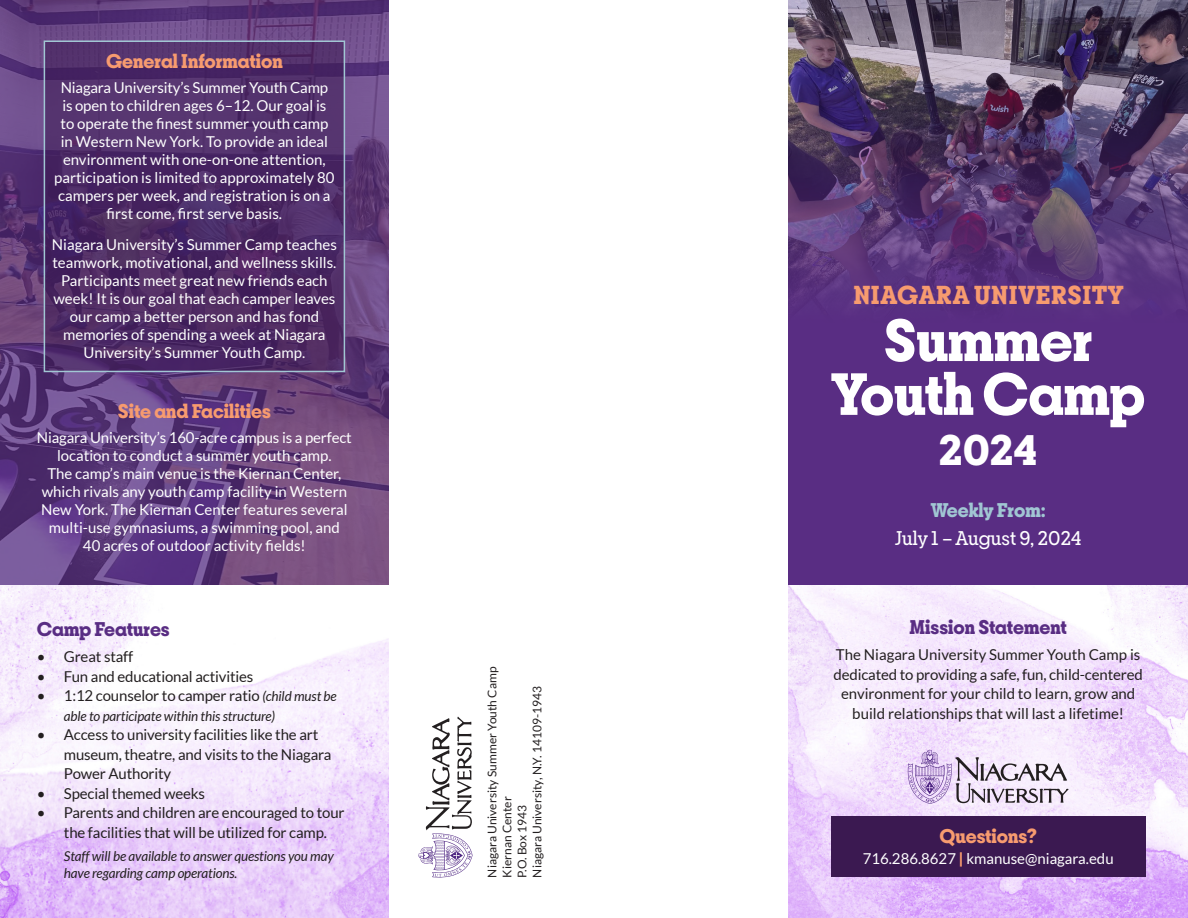
<style>
.page{position:relative;width:1188px;height:918px;background:#fff}
.page>*{position:absolute;margin:0;border:0;box-sizing:border-box;transform-origin:0 0}
.t1{font:700 62.85px "Breton";color:#fff}
.t2{font:700 45.15px "Breton";color:#fff}
.t3{font:700 27.45px "Breton";letter-spacing:.02em;color:#f79b6f}
.t4{font:700 21px "Breton";color:#f79b6f}
.t5{font:700 21px "Breton";color:#592d83}
.t6{font:21px "Breton";color:#fff}
.t7{font:700 21px "Breton";color:#a1c6d3}
.t8{font:15px/18px "Lato";color:#fff;text-align:center}
.t9{font:15px/19.5px "Lato";letter-spacing:-.01em;color:#231f20}
.t10{font:italic 13.5px/16.5px "Lato";letter-spacing:-.01em;color:#231f20}
.t11{font:12px "Lato";color:#231f20}
.s1{font-style:italic;font-size:13.5px}
.s2{font-weight:900;color:#f79b6f}
</style>
<div class="page">
<img style="left:788px;top:584px;width:400px;height:334px">
<img style="left:0;top:584px;width:389px;height:334px">
<img style="left:0;top:0;width:389px;height:584px">
<div style="left:788px;top:0;width:400px;height:584px;background:#592d83"></div>
<img style="left:788px;top:0;width:400px;height:305px">
<div style="left:831px;top:816px;width:315px;height:61px;background:#3b1951"></div>
<svg style="left:418px;top:717px;width:54px;height:161px"></svg>
<svg style="left:908px;top:750px;width:161px;height:54px"></svg>
<svg style="left:47px;top:43px;width:295px;height:326px"></svg>
<div style="left:44px;top:40px;width:301px;height:332px;border:2px solid #a1c6d3"></div>
<p class="t4" style="left:106px;top:47px;width:178px">General Information</p>
<p class="t8" style="left:54px;top:78px;width:282px">Niagara University’s Summer Youth Camp is open to children ages 6–12. Our goal is to operate the finest summer youth camp in Western New York. To provide an ideal environment with one-on-one attention, participation is limited to approximately 80 campers per week, and registration is on a first come, first serve basis.</p>
<p class="t8" style="left:52px;top:236px;width:286px">Niagara University’s Summer Camp teaches teamwork, motivational, and wellness skills.<br>Participants meet great new friends each week! It is our goal that each camper leaves our camp a better person and has fond memories of spending a week at Niagara University’s Summer Youth Camp.</p>
<p class="t4" style="left:118px;top:397px;width:154px">Site and Facilities</p>
<p class="t8" style="left:37px;top:428px;width:316px">Niagara University’s 160-acre campus is a perfect location to conduct a summer youth camp.<br>The camp’s main venue is the Kiernan Center, which rivals any youth camp facility in Western New York. The Kiernan Center features several multi-use gymnasiums, a swimming pool, and<br>40 acres of outdoor activity fields!</p>
<p class="t5" style="left:37px;top:615px;width:134px">Camp Features</p>
<p class="t9" style="left:37px;top:647px;width:98px">• Great staff</p>
<p class="t9" style="left:37px;top:666px;width:218px">• Fun and educational activities</p>
<p class="t9" style="left:37px;top:686px;width:301px">• 1:12 counselor to camper ratio <span class="s1">(child must be</span></p>
<p class="t10" style="left:64px;top:708px;width:213px">able to participate within this structure)</p>
<p class="t9" style="left:64px;top:725px;width:269px;text-indent:-27px">• Access to university facilities like the art museum, theatre, and visits to the Niagara<br>Power Authority</p>
<p class="t9" style="left:37px;top:783px;width:170px">• Special themed weeks</p>
<p class="t9" style="left:64px;top:803px;width:282px;text-indent:-27px">• Parents and children are encouraged to tour the facilities that will be utilized for camp.</p>
<p class="t10" style="left:64px;top:848px;width:271px">Staff will be available to answer questions you may have regarding camp operations.</p>
<p class="t11" style="left:486px;top:878px;width:212px;rotate:-90deg">Niagara University Summer Youth Camp</p>
<p class="t11" style="left:531px;top:878px;width:193px;rotate:-90deg">Niagara University, N.Y. 14109-1943</p>
<p class="t11" style="left:501px;top:878px;width:82px;rotate:-90deg">Kiernan Center</p>
<p class="t11" style="left:516px;top:878px;width:74px;rotate:-90deg">P.O. Box 1943</p>
<p class="t3" style="left:853px;top:277px;width:272px">NIAGARA UNIVERSITY</p>
<p class="t1" style="left:884px;top:298px;width:210px">Summer</p>
<p class="t1" style="left:831px;top:352px;width:316px">Youth Camp</p>
<p class="t2" style="left:939px;top:420px;width:100px">2024</p>
<p class="t7" style="left:931px;top:496px;width:116px">Weekly From:</p>
<p class="t6" style="left:895px;top:525px;width:188px">July 1 – August 9, 2024</p>
<p class="t5" style="left:910px;top:613px;width:159px">Mission Statement</p>
<p class="t9" style="left:834px;top:645px;width:311px;text-align:center">The Niagara University Summer Youth Camp is dedicated to providing a safe, fun, child-centered environment for your child to learn, grow and build relationships that will last a lifetime!</p>
<p class="t4" style="left:939px;top:822px;width:99px">Questions?</p>
<p class="t8" style="left:863px;top:850px;width:252px">716.286.8627 <span class="s2">|</span> kmanuse@niagara.edu</p>
</div>
